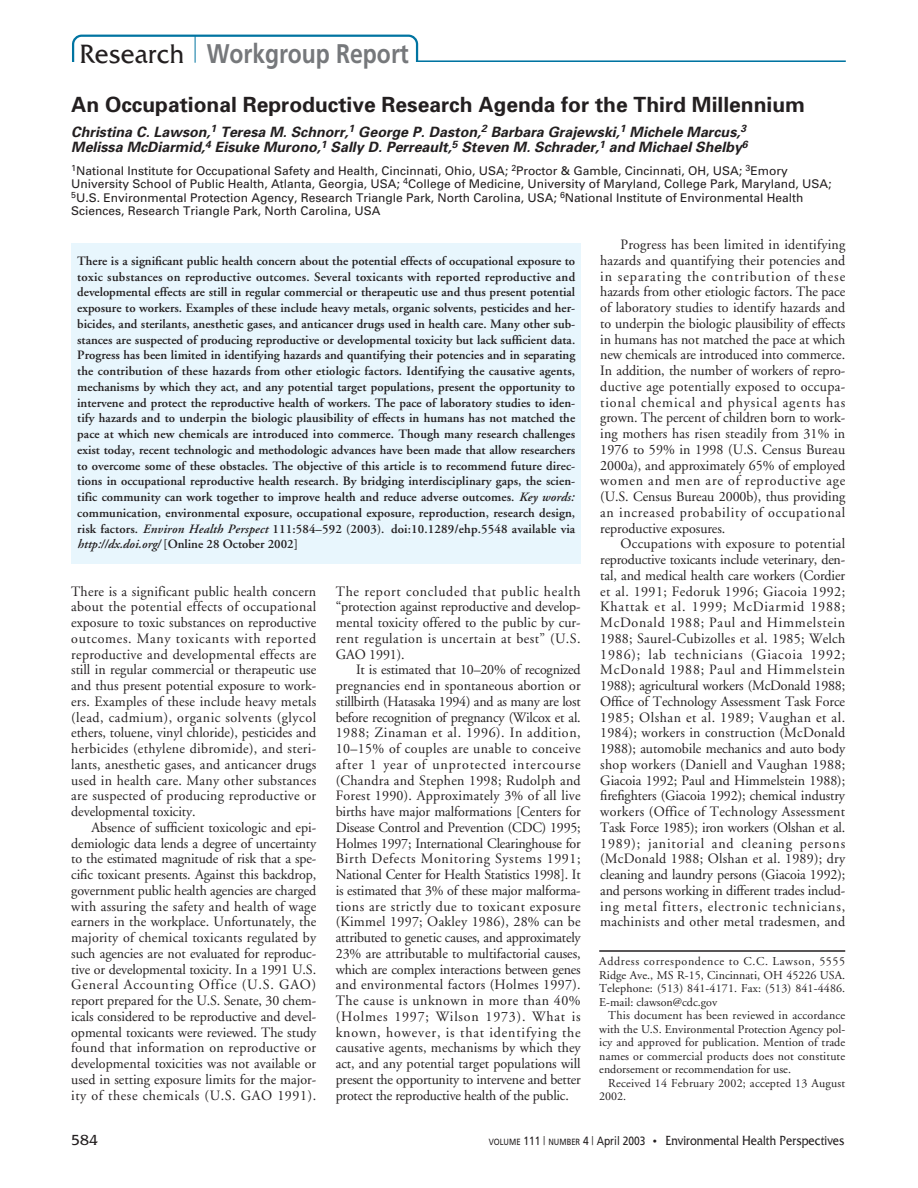
<style>
.page{position:relative;width:918px;height:1188px;background:#fff}
.page>*{position:absolute;margin:0;border:0;box-sizing:border-box;transform-origin:0 0}
.t1{font:700 27px "Frutiger";color:#76787b;scale:.85 1}
.t2{font:700 21px "Univers";color:#231f20}
.t3{font:15px "Friz Quadrata IT Cby BT";color:#231f20}
.t4{font:14.25px/15.8px "Adobe Garamond";letter-spacing:.02em;color:#231f20;text-align:justify}
.t5{font:italic 700 14.25px/15.8px "Univers";color:#231f20}
.t6{font:13.5px "Friz Quadrata IT Cby BT";color:#231f20;scale:.85 1}
.t7{font:600 12.75px/15.8px "Adobe Garamond";letter-spacing:.01em;color:#231f20;text-align:justify}
.t8{font:12px/13.5px "Adobe Garamond";letter-spacing:.01em;color:#231f20;text-align:justify}
.t9{font:12px/13.5px "Univers";color:#231f20}
.s1{font-family:"Friz Quadrata IT Cby BT";font-weight:400;color:#231f20}
.s2{font-style:italic}
.s3{font-family:"Frutiger";font-size:9px}
.s4{font-family:"Frutiger";font-size:12px}
.s5{font-family:"Frutiger";font-weight:300;font-size:12px}
.s6{font-size:10.5px}
</style>
<div class="page">
<hr style="left:599px;top:950px;width:246px;height:2px;background:#231f20">
<div style="left:71px;top:243px;width:510px;height:321px;background:#e8f6fd"></div>
<hr style="left:72px;top:60px;width:774px;height:3px;background:#0074a1">
<svg style="left:72px;top:35px;width:346px;height:28px"></svg>
<h1 class="t1" style="left:79px;top:42px;width:389px"><span class="s1">Research</span> Workgroup Report</h1>
<h2 class="t2" style="left:71px;top:97px;width:735px">An Occupational Reproductive Research Agenda for the Third Millennium</h2>
<p class="t5" style="left:71px;top:125px;width:678px">Christina C. Lawson,<sup>1</sup> Teresa M. Schnorr,<sup>1</sup> George P. Daston,<sup>2</sup> Barbara Grajewski,<sup>1</sup> Michele Marcus,<sup>3<br></sup>Melissa McDiarmid,<sup>4</sup> Eisuke Murono,<sup>1</sup> Sally D. Perreault,<sup>5</sup> Steven M. Schrader,<sup>1</sup> and Michael Shelby<sup>6</sup></p>
<p class="t9" style="left:71px;top:165px;width:762px"><sup>1</sup>National Institute for Occupational Safety and Health, Cincinnati, Ohio, USA; <sup>2</sup>Proctor &amp; Gamble, Cincinnati, OH, USA; <sup>3</sup>Emory University School of Public Health, Atlanta, Georgia, USA; <sup>4</sup>College of Medicine, University of Maryland, College Park, Maryland, USA; <sup>5</sup>U.S. Environmental Protection Agency, Research Triangle Park, North Carolina, USA; <sup>6</sup>National Institute of Environmental Health Sciences, Research Triangle Park, North Carolina, USA</p>
<p class="t7" style="left:77px;top:254px;width:500px">There is a significant public health concern about the potential effects of occupational exposure to toxic substances on reproductive outcomes. Several toxicants with reported reproductive and developmental effects are still in regular commercial or therapeutic use and thus present potential exposure to workers. Examples of these include heavy metals, organic solvents, pesticides and her&shy;bicides, and sterilants, anesthetic gases, and anticancer drugs used in health care. Many other sub&shy;stances are suspected of producing reproductive or developmental toxicity but lack sufficient data.<br>Progress has been limited in identifying hazards and quantifying their potencies and in separating the contribution of these hazards from other etiologic factors. Identifying the causative agents, mechanisms by which they act, and any potential target populations, present the opportunity to intervene and protect the reproductive health of workers. The pace of laboratory studies to iden&shy;tify hazards and to underpin the biologic plausibility of effects in humans has not matched the pace at which new chemicals are introduced into commerce. Though many research challenges exist today, recent technologic and methodologic advances have been made that allow researchers to overcome some of these obstacles. The objective of this article is to recommend future direc&shy;tions in occupational reproductive health research. By bridging interdisciplinary gaps, the scien&shy;tific community can work together to improve health and reduce adverse outcomes. <span class="s2">Key words: </span>communication, environmental exposure, occupational exposure, reproduction, research design, risk factors. <span class="s2">Environ Health Perspect</span> 111:584–592 (2003). doi:10.1289/ehp.5548 available via <span class="s2">http://dx.doi.org/</span> [Online 28 October 2002]</p>
<p class="t4" style="left:71px;top:584px;width:247px">There is a significant public health concern about the potential effects of occupational exposure to toxic substances on reproductive outcomes. Many toxicants with reported reproductive and developmental effects are still in regular commercial or therapeutic use and thus present potential exposure to work&shy;ers. Examples of these include heavy metals (lead, cadmium), organic solvents (glycol ethers, toluene, vinyl chloride), pesticides and herbicides (ethylene dibromide), and steri&shy;lants, anesthetic gases, and anticancer drugs used in health care. Many other substances are suspected of producing reproductive or developmental toxicity.</p>
<p class="t4" style="left:71px;top:821px;width:247px;text-indent:20px">Absence of sufficient toxicologic and epi&shy;demiologic data lends a degree of uncertainty to the estimated magnitude of risk that a spe&shy;cific toxicant presents. Against this backdrop, government public health agencies are charged with assuring the safety and health of wage earners in the workplace. Unfortunately, the majority of chemical toxicants regulated by such agencies are not evaluated for reproduc&shy;tive or developmental toxicity. In a 1991 U.S.<br>General Accounting Office (U.S. GAO) report prepared for the U.S. Senate, 30 chem&shy;icals considered to be reproductive and devel&shy;opmental toxicants were reviewed. The study found that information on reproductive or developmental toxicities was not available or used in setting exposure limits for the major&shy;ity of these chemicals (U.S. GAO 1991).</p>
<p class="t4" style="left:336px;top:584px;width:247px">The report concluded that public health “protection against reproductive and develop&shy;mental toxicity offered to the public by cur&shy;rent regulation is uncertain at best” (U.S.<br>GAO 1991).</p>
<p class="t4" style="left:336px;top:663px;width:247px;text-indent:20px">It is estimated that 10–20% of recognized pregnancies end in spontaneous abortion or stillbirth (Hatasaka 1994) and as many are lost before recognition of pregnancy (Wilcox et al.<br>1988; Zinaman et al. 1996). In addition, 10–15% of couples are unable to conceive after 1 year of unprotected intercourse (Chandra and Stephen 1998; Rudolph and Forest 1990). Approximately 3% of all live births have major malformations [Centers for Disease Control and Prevention (CDC) 1995; Holmes 1997; International Clearinghouse for Birth Defects Monitoring Systems 1991; National Center for Health Statistics 1998]. It is estimated that 3% of these major malforma&shy;tions are strictly due to toxicant exposure (Kimmel 1997; Oakley 1986), 28% can be attributed to genetic causes, and approximately 23% are attributable to multifactorial causes, which are complex interactions between genes and environmental factors (Holmes 1997).<br>The cause is unknown in more than 40% (Holmes 1997; Wilson 1973). What is known, however, is that identifying the causative agents, mechanisms by which they act, and any potential target populations will present the opportunity to intervene and better protect the reproductive health of the public.</p>
<p class="t4" style="left:600px;top:238px;width:247px;text-indent:20px">Progress has been limited in identifying hazards and quantifying their potencies and in separating the contribution of these hazards from other etiologic factors. The pace of laboratory studies to identify hazards and to underpin the biologic plausibility of effects in humans has not matched the pace at which new chemicals are introduced into commerce.<br>In addition, the number of workers of repro&shy;ductive age potentially exposed to occupa&shy;tional chemical and physical agents has grown. The percent of children born to work&shy;ing mothers has risen steadily from 31% in 1976 to 59% in 1998 (U.S. Census Bureau 2000a), and approximately 65% of employed women and men are of reproductive age (U.S. Census Bureau 2000b), thus providing an increased probability of occupational reproductive exposures.</p>
<p class="t4" style="left:600px;top:537px;width:247px;text-indent:20px">Occupations with exposure to potential reproductive toxicants include veterinary, den&shy;tal, and medical health care workers (Cordier et al. 1991; Fedoruk 1996; Giacoia 1992; Khattak et al. 1999; McDiarmid 1988; McDonald 1988; Paul and Himmelstein 1988; Saurel-Cubizolles et al. 1985; Welch 1986); lab technicians (Giacoia 1992; McDonald 1988; Paul and Himmelstein 1988); agricultural workers (McDonald 1988; Office of Technology Assessment Task Force 1985; Olshan et al. 1989; Vaughan et al.<br>1984); workers in construction (McDonald 1988); automobile mechanics and auto body shop workers (Daniell and Vaughan 1988; Giacoia 1992; Paul and Himmelstein 1988); firefighters (Giacoia 1992); chemical industry workers (Office of Technology Assessment Task Force 1985); iron workers (Olshan et al.<br>1989); janitorial and cleaning persons (McDonald 1988; Olshan et al. 1989); dry cleaning and laundry persons (Giacoia 1992); and persons working in different trades includ&shy;ing metal fitters, electronic technicians, machinists and other metal tradesmen, and</p>
<p class="t8" style="left:599px;top:956px;width:248px">Address correspondence to C.C. Lawson, 5555<br>Ridge Ave., MS R-15, Cincinnati, OH 45226 USA.<br>Telephone: (513) 841-4171. Fax: (513) 841-4486.<br>E-mail: clawson@cdc.gov</p>
<p class="t8" style="left:599px;top:1010px;width:248px;text-indent:9px">This document has been reviewed in accordance with the U.S. Environmental Protection Agency pol&shy;icy and approved for publication. Mention of trade names or commercial products does not constitute endorsement or recommendation for use.</p>
<p class="t8" style="left:599px;top:1077px;width:248px;text-indent:9px">Received 14 February 2002; accepted 13 August<br>2002.</p>
<p class="t3" style="left:71px;top:1134px;width:28px">584</p>
<p class="t6" style="left:489px;top:1135px;width:420px"><span class="s3">VOLUME</span> <span class="s4">111</span> <span class="s5">|</span> <span class="s3">NUMBER</span> <span class="s4">4</span> <span class="s5">|</span> <span class="s4">April 2003</span> <span class="s6">•</span> Environmental Health Perspectives</p>
</div>
